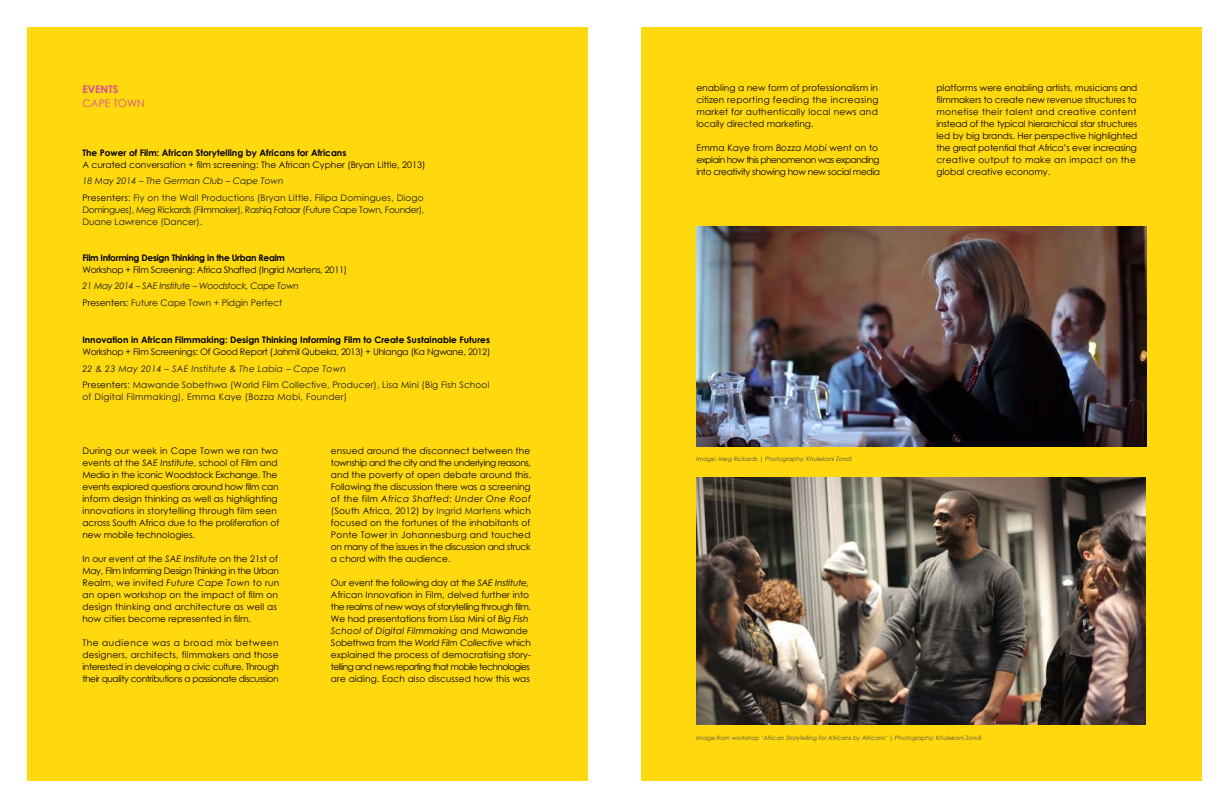
<style>
.page{position:relative;width:1229px;height:808px;background:#fff}
.page>*{position:absolute;margin:0;border:0;box-sizing:border-box;transform-origin:0 0}
.t1{font:10.5px "Century Gothic";color:#d55097}
.t2{font:700 10.5px "Century Gothic";color:#d55097}
.t3{font:9px/12px "Century Gothic";color:#000}
.t4{font:9px/16.5px "Century Gothic";letter-spacing:.015em;color:#1b1b1a}
.t5{font:700 9px "Century Gothic";color:#000}
.t6{font:9px "Century Gothic";letter-spacing:-.025em;color:#000}
.t7{font:9px/12px "Century Gothic";letter-spacing:-.035em;color:#000}
.t8{font:9px/12px "Century Gothic";letter-spacing:-.035em;color:#1b1b1a}
.t9{font:italic 9px/16.5px "Century Gothic";letter-spacing:-.03em;color:#1b1b1a}
.t10{font:700 9px "Century Gothic";letter-spacing:-.03em;color:#000}
.t11{font:italic 6px "Century Gothic";color:#4a4a49}
.s1{font-style:italic}
.s2{color:#000}
.s3{font-style:normal;color:#000}
.s4{font-style:normal}
.s5{color:#1b1b1a}
</style>
<div class="page">
<div style="left:27px;top:27px;width:560px;height:754px;background:#ffd80e"></div>
<div style="left:641px;top:27px;width:561px;height:754px;background:#ffd80e"></div>
<img style="left:697px;top:226px;width:450px;height:221px">
<img style="left:696px;top:478px;width:450px;height:246px">
<p class="t2" style="left:82px;top:81px;width:37px">EVENTS</p>
<p class="t1" style="left:82px;top:96px;width:64px">CAPE TOWN</p>
<p class="t5" style="left:82px;top:146px;width:265px">The Power of Film: African Storytelling by Africans for Africans</p>
<p class="t3" style="left:82px;top:158px;width:345px">A curated conversation + film screening: The African Cypher (Bryan Little, 2013)</p>
<p class="t4" style="left:82px;top:173px;width:343px"><span class="s1">18 May 2014 – The German Club – Cape Town<br></span><span class="s2">Presenters</span>: Fly on the Wall Productions (Bryan Little, Filipa Domingues, Diogo</p>
<p class="t8" style="left:82px;top:203px;width:343px">Domingues), Meg Rickards (Filmmaker), Rashiq Fataar (Future Cape Town, Founder),<br>Duane Lawrence (Dancer).</p>
<p class="t10" style="left:82px;top:251px;width:204px">Film Informing Design Thinking in the Urban Realm</p>
<p class="t6" style="left:82px;top:263px;width:266px">Workshop + Film Screening: Africa Shafted (Ingrid Martens, 2011)</p>
<p class="t9" style="left:82px;top:278px;width:218px">21 May 2014 – SAE Institute – Woodstock, Cape Town<br><span class="s3">Presenters</span><span class="s4">: Future Cape Town + Pidgin Perfect</span></p>
<p class="t5" style="left:82px;top:333px;width:409px">Innovation in African Filmmaking: Design Thinking Informing Film to Create Sustainable Futures</p>
<p class="t6" style="left:82px;top:346px;width:409px">Workshop + Film Screenings: Of Good Report (Jahmil Qubeka, 2013) + Uhlanga (Ka Ngwane, 2012)</p>
<p class="t4" style="left:82px;top:360px;width:409px"><span class="s1">22 &amp; 23 May 2014 – SAE Institute &amp; The Labia – Cape Town<br></span><span class="s2">Presenters</span>: Mawande Sobethwa (World Film Collective, Producer), Lisa Mini (Big Fish School</p>
<p class="t4" style="left:82px;top:389px;width:266px">of Digital Filmmaking), Emma Kaye (Bozza Mobi, Founder)</p>
<p class="t3" style="left:82px;top:444px;width:198px">During our week in Cape Town we ran two events at the <span class="s1">SAE Institute</span>, school of Film and Media in the iconic Woodstock Exchange. The events explored questions around how film can inform design thinking as well as highlighting innovations in storytelling through film seen across South Africa due to the proliferation of new mobile technologies.</p>
<p class="t3" style="left:82px;top:552px;width:198px">In our event at the <span class="s1">SAE Institute</span> on the 21st of May, Film Informing Design Thinking in the Urban Realm, we invited <span class="s1">Future Cape Town</span> to run an open workshop on the impact of film on design thinking and architecture as well as how cities become represented in film.</p>
<p class="t3" style="left:82px;top:636px;width:198px;text-align:justify">The audience was a broad mix between designers, architects, filmmakers and those interested in developing a civic culture. Through their quality contributions a passionate discussion</p>
<p class="t3" style="left:331px;top:444px;width:202px">ensued around the disconnect between the township and the city and the underlying reasons, and the poverty of open debate around this.<br>Following the discussion there was a screening of the film <span class="s1">Africa Shafted: Under One Roof </span>(South Africa, 2012) by <span class="s5">Ingrid Martens</span> which focused on the fortunes of the inhabitants of Ponte Tower in Johannesburg and touched on many of the issues in the discussion and struck a chord with the audience.</p>
<p class="t3" style="left:331px;top:576px;width:202px">Our event the following day at the <span class="s1">SAE Institute, </span>African Innovation in Film, delved further into the realms of new ways of storytelling through film.<br>We had presentations from Lisa Mini of <span class="s1">Big Fish School of Digital Filmmaking</span> and Mawande Sobethwa from the <span class="s1">World Film Collective</span> which explained the process of democratising story&shy;telling and news reporting that mobile technologies are aiding. Each also discussed how this was</p>
<p class="t3" style="left:696px;top:82px;width:184px;text-align:justify">enabling a new form of professionalism in citizen reporting feeding the increasing market for authentically local news and locally directed marketing.</p>
<p class="t7" style="left:696px;top:142px;width:185px">Emma Kaye from <span class="s1">Bozza Mobi</span> went on to explain how this phenomenon was expanding into creativity showing how new social media</p>
<p class="t3" style="left:936px;top:82px;width:203px">platforms were enabling artists, musicians and filmmakers to create new revenue structures to monetise their talent and creative content instead of the typical hierarchical star structures led by big brands. Her perspective highlighted the great potential that Africa’s ever increasing creative output to make an impact on the global creative economy.</p>
<p class="t11" style="left:696px;top:454px;width:157px">Image: Meg Rickards | Photography: Khulekani Zondi</p>
<p class="t11" style="left:696px;top:733px;width:287px">Image:from workshop ‘African Storytelling for Africans by Africans’ | Photography: Khulekani Zondi</p>
</div>
